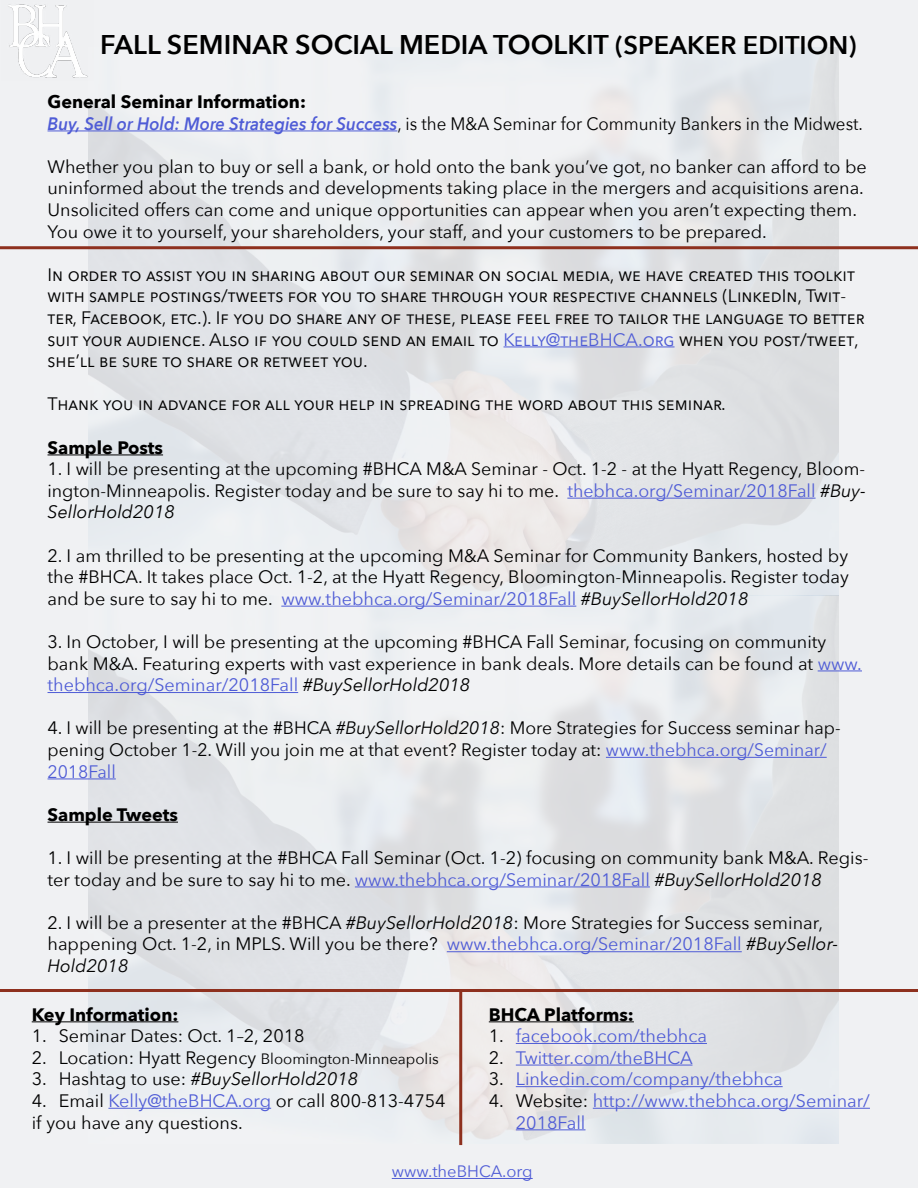
<style>
.page{position:relative;width:918px;height:1188px;background:#f0f1f3}
.page>*{position:absolute;margin:0;border:0;box-sizing:border-box;transform-origin:0 0}
.t1{font:600 27px "Avenir Next";color:#000}
.t2{font:18px/21.6px "Avenir Next";color:#000}
.t3{font:18px/21.6px "Avenir Next";color:#4f5cd6}
.t4{font:18px/21.6px "Avenir Next";color:#000;scale:.94 1}
.t5{font:700 18px "Avenir Next";color:#000}
.t6{font:italic 18px "Avenir Next";color:#000}
.t7{font:16.5px "Avenir Next";color:#4f5cd6}
.s1{font-size:25.5px}
.s2{font-weight:700}
.s3{font-weight:600;font-style:italic;color:#4f5cd6}
.s4{color:#4f5cd6}
.s5{font-style:italic}
.s6{color:#000}
.s7{font-size:15px}
.s8{font-style:normal}
</style>
<div class="page">
<img style="left:89px;top:48px;width:750px;height:1095px">
<hr style="left:0;top:246px;width:918px;height:3px;background:#8e301e">
<hr style="left:392px;top:1178px;width:141px;height:1px;background:#4f5cd6">
<hr style="left:0;top:989px;width:918px;height:3px;background:#8e301e">
<hr style="left:459px;top:992px;width:3px;height:153px;background:#8e301e">
<img style="left:1px;top:0;width:93px;height:81px">
<hr style="left:48px;top:130px;width:349px;height:1px;background:#4f5cd6">
<hr style="left:504px;top:346px;width:171px;height:1px;background:#4f5cd6">
<hr style="left:48px;top:454px;width:115px;height:1px;background:#000">
<hr style="left:567px;top:498px;width:249px;height:1px;background:#4f5cd6">
<hr style="left:281px;top:606px;width:295px;height:1px;background:#4f5cd6">
<hr style="left:818px;top:670px;width:44px;height:1px;background:#4f5cd6">
<hr style="left:48px;top:692px;width:250px;height:1px;background:#4f5cd6">
<hr style="left:606px;top:757px;width:221px;height:1px;background:#4f5cd6">
<hr style="left:48px;top:778px;width:68px;height:1px;background:#4f5cd6">
<hr style="left:48px;top:822px;width:130px;height:1px;background:#000">
<hr style="left:355px;top:886px;width:295px;height:1px;background:#4f5cd6">
<hr style="left:447px;top:951px;width:295px;height:1px;background:#4f5cd6">
<hr style="left:489px;top:1021px;width:145px;height:1px;background:#000">
<hr style="left:516px;top:1043px;width:191px;height:1px;background:#4f5cd6">
<hr style="left:516px;top:1065px;width:177px;height:1px;background:#4f5cd6">
<hr style="left:516px;top:1086px;width:267px;height:1px;background:#4f5cd6">
<hr style="left:593px;top:1108px;width:277px;height:1px;background:#4f5cd6">
<hr style="left:516px;top:1129px;width:70px;height:1px;background:#4f5cd6">
<hr style="left:32px;top:1021px;width:146px;height:1px;background:#000">
<hr style="left:108px;top:1108px;width:163px;height:1px;background:#4f5cd6">
<h1 class="t1" style="left:100px;top:27px;width:758px">FALL SEMINAR SOCIAL MEDIA TOOLKIT <span class="s1">(SPEAKER EDITION)</span></h1>
<p class="t4" style="left:48px;top:91px;width:869px"><span class="s2">General Seminar Information:<br></span><span class="s3">Buy, Sell or Hold: More Strategies for Success</span>, is the M&amp;A Seminar for Community Bankers in the Midwest.</p>
<p class="t2" style="left:48px;top:156px;width:821px">Whether you plan to buy or sell a bank, or hold onto the bank you’ve got, no banker can afford to be uninformed about the trends and developments taking place in the mergers and acquisitions arena.<br>Unsolicited offers can come and unique opportunities can appear when you aren’t expecting them.<br>You owe it to yourself, your shareholders, your staff, and your customers to be prepared.</p>
<p class="t2" style="left:48px;top:264px;width:819px">In order to assist you in sharing about our seminar on social media, we have created this toolkit with sample postings/tweets for you to share through your respective channels (LinkedIn, Twit&shy;ter, Facebook, etc.). If you do share any of these, please feel free to tailor the language to better suit your audience. Also if you could send an email to <span class="s4">Kelly@theBHCA.org</span> when you post/tweet, she’ll be sure to share or retweet you.</p>
<p class="t2" style="left:48px;top:394px;width:680px">Thank you in advance for all your help in spreading the word about this seminar.</p>
<p class="t5" style="left:48px;top:436px;width:117px">Sample Posts</p>
<p class="t2" style="left:48px;top:459px;width:820px;text-align:justify">1. I will be presenting at the upcoming #BHCA M&amp;A Seminar - Oct. 1-2 - at the Hyatt Regency, Bloom&shy;ington-Minneapolis. Register today and be sure to say hi to me. <span class="s4">thebhca.org/Seminar/2018Fall</span> <span class="s5">#Buy-SellorHold2018</span></p>
<p class="t2" style="left:48px;top:545px;width:803px;text-align:justify">2. I am thrilled to be presenting at the upcoming M&amp;A Seminar for Community Bankers, hosted by the #BHCA. It takes place Oct. 1-2, at the Hyatt Regency, Bloomington-Minneapolis. Register today and be sure to say hi to me. <span class="s4">www.thebhca.org/Seminar/2018Fall</span> <span class="s5">#BuySellorHold2018</span></p>
<p class="t2" style="left:48px;top:631px;width:816px">3. In October, I will be presenting at the upcoming #BHCA Fall Seminar, focusing on community bank M&amp;A. Featuring experts with vast experience in bank deals. More details can be found at <span class="s4">www. thebhca.org/Seminar/2018Fall</span> <span class="s5">#BuySellorHold2018</span></p>
<p class="t2" style="left:48px;top:718px;width:795px">4. I will be presenting at the #BHCA <span class="s5">#BuySellorHold2018</span>: More Strategies for Success seminar hap&shy;pening October 1-2. Will you join me at that event? Register today at: <span class="s4">www.thebhca.org/Seminar/<br>2018Fall</span></p>
<p class="t5" style="left:48px;top:803px;width:132px">Sample Tweets</p>
<p class="t2" style="left:48px;top:847px;width:822px">1. I will be presenting at the #BHCA Fall Seminar (Oct. 1-2) focusing on community bank M&amp;A. Regis&shy;ter today and be sure to say hi to me. <span class="s4">www.thebhca.org/Seminar/2018Fall</span> <span class="s5">#BuySellorHold2018</span></p>
<p class="t2" style="left:48px;top:912px;width:792px">2. I will be a presenter at the #BHCA <span class="s5">#BuySellorHold2018</span>: More Strategies for Success seminar, happening Oct. 1-2, in MPLS. Will you be there? <span class="s4">www.thebhca.org/Seminar/2018Fall</span> <span class="s5">#BuySellor-<br>Hold2018</span></p>
<p class="t5" style="left:489px;top:1003px;width:147px">BHCA Platforms:</p>
<p class="t3" style="left:489px;top:1026px;width:220px"><span class="s6">1.</span> facebook.com/thebhca</p>
<p class="t3" style="left:489px;top:1047px;width:206px"><span class="s6">2.</span> Twitter.com/theBHCA</p>
<p class="t3" style="left:489px;top:1069px;width:295px"><span class="s6">3.</span> Linkedin.com/company/thebhca</p>
<p class="t3" style="left:516px;top:1090px;width:356px;text-indent:-27px"><span class="s6">4. Website:</span> http://www.thebhca.org/Seminar/<br>2018Fall</p>
<p class="t5" style="left:32px;top:1003px;width:148px">Key Information:</p>
<p class="t2" style="left:32px;top:1026px;width:274px">1. Seminar Dates: Oct. 1–2, 2018</p>
<p class="t2" style="left:32px;top:1047px;width:409px">2. Location: Hyatt Regency <span class="s7">Bloomington-Minneapolis</span></p>
<p class="t6" style="left:32px;top:1067px;width:328px"><span class="s8">3. Hashtag to use:</span> #BuySellorHold2018</p>
<p class="t2" style="left:32px;top:1090px;width:416px">4. Email <span class="s4">Kelly@theBHCA.org</span> or call 800-813-4754 if you have any questions.</p>
<p class="t7" style="left:392px;top:1161px;width:142px">www.theBHCA.org</p>
</div>
